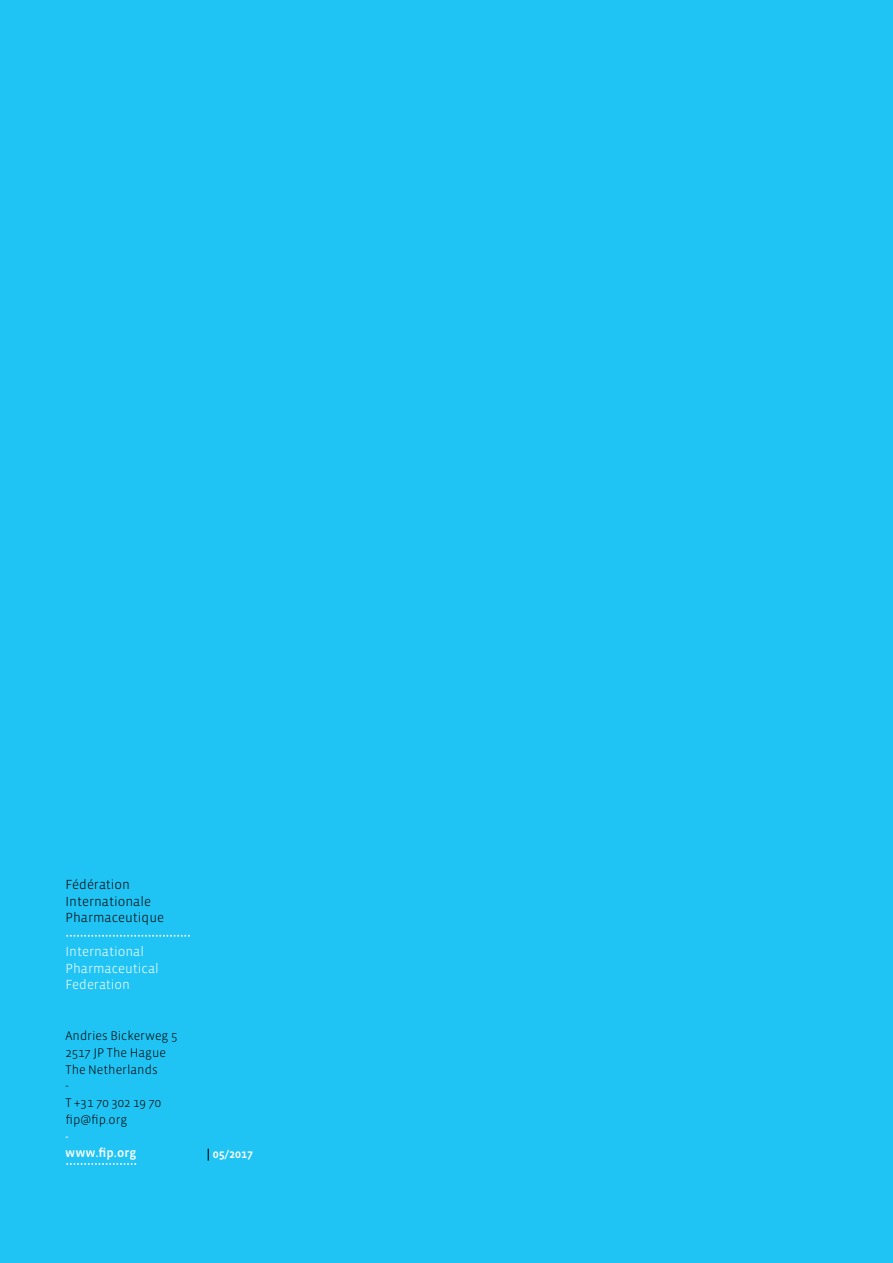
<style>
.page{position:relative;width:893px;height:1263px;background:#20c4f4}
.page>*{position:absolute;margin:0;border:0;box-sizing:border-box;transform-origin:0 0}
.t1{font:300 13.5px/16.8px "Vista Sans OT";color:#000}
.t2{font:300 13.5px/16.8px "Vista Sans OT";color:#fff}
.t3{font:300 12.75px/16.8px "Vista Sans OT";color:#000}
.t4{font:500 12.75px "Vista Sans OT";color:#fff}
.t5{font:12.75px "Vista Sans OT";color:#fff}
.t6{font:500 12px "Vista Sans OT";color:#fff}
.s1{font-size:12.75px;color:#000}
</style>
<div class="page">
<svg style="left:66px;top:1163px;width:70px;height:2px"></svg>
<svg style="left:66px;top:935px;width:124px;height:2px"></svg>
<p class="t1" style="left:65px;top:876px;width:100px">Fédération<br>Internationale<br>Pharmaceutique</p>
<p class="t2" style="left:65px;top:943px;width:95px">International<br>Pharmaceutical<br>Federation</p>
<p class="t3" style="left:65px;top:1027px;width:113px">Andries Bickerweg 5</p>
<p class="t3" style="left:65px;top:1061px;width:97px">The Netherlands -<br>T +31 70 302 19 70 fip@fip.org</p>
<p class="t5" style="left:65px;top:1130px;width:5px">-</p>
<p class="t3" style="left:65px;top:1044px;width:102px">2517 JP The Hague</p>
<p class="t4" style="left:65px;top:1147px;width:72px">www.fip.org</p>
<p class="t6" style="left:207px;top:1147px;width:48px"><span class="s1">|</span> 05/2017</p>
</div>
